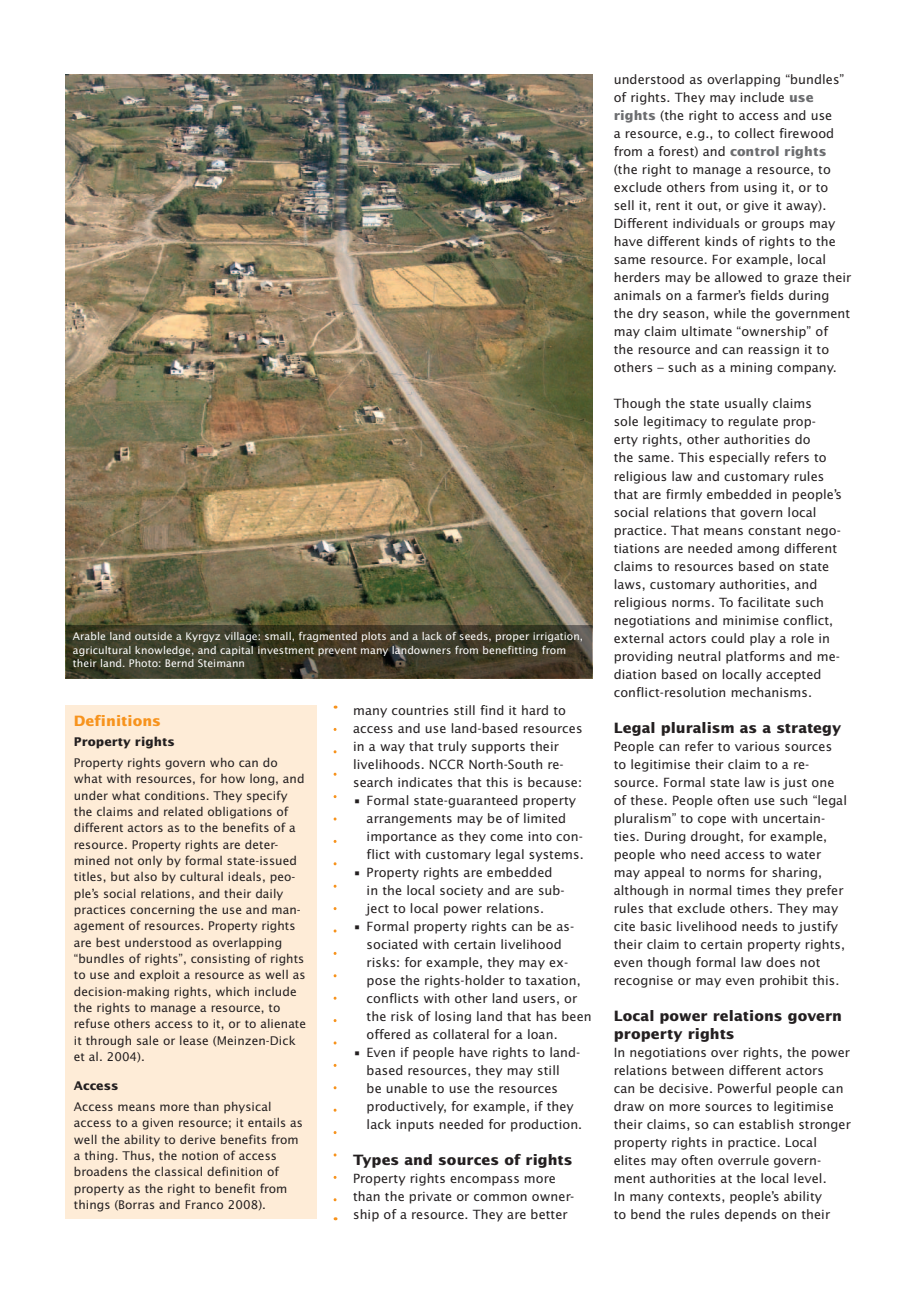
<style>
.page{position:relative;width:919px;height:1289px;background:#fff}
.page>*{position:absolute;margin:0;border:0;box-sizing:border-box;transform-origin:0 0}
.t1{font:700 14.25px/18px "Lucida Sans Std";color:#231f20}
.t2{font:700 14.25px "Lucida Sans Std";letter-spacing:.005em;color:#f7931d}
.t3{font:12.75px/18px "Lucida Sans Std";letter-spacing:.005em;color:#231f20}
.t4{font:12px/16.4px "Lucida Sans Std";letter-spacing:.005em;color:#231f20}
.t5{font:700 12px "Lucida Sans Std";letter-spacing:.005em;color:#231f20}
.t6{font:10.5px/13.5px "Lucida Sans Std";letter-spacing:.005em;color:#fff}
.s1{font-weight:700;color:#6c6d70}
</style>
<div class="page">
<div style="left:66px;top:705px;width:251px;height:513px;background:#feecd7"></div>
<img style="left:66px;top:75px;width:526px;height:550px">
<svg style="left:66px;top:625px;width:526px;height:53px;background:#3d3a27"></svg>
<svg style="left:333px;top:729px;width:3px;height:473px"></svg>
<p class="t6" style="left:73px;top:630px;width:511px">Arable land outside a Kyrgyz village: small, fragmented plots and a lack of seeds, proper irrigation, agricultural knowledge, and capital investment prevent many landowners from benefitting from their land. Photo: Bernd Steimann</p>
<p class="t2" style="left:74px;top:712px;width:89px">Definitions</p>
<p class="t5" style="left:74px;top:735px;width:102px">Property rights</p>
<p class="t4" style="left:74px;top:754px;width:234px">Property rights govern who can do what with resources, for how long, and under what conditions. They specify the claims and related obligations of different actors as to the benefits of a resource. Property rights are deter&shy;mined not only by formal state-issued titles, but also by cultural ideals, peo&shy;ple’s social relations, and their daily practices concerning the use and man&shy;agement of resources. Property rights are best understood as overlapping “bundles of rights”, consisting of rights to use and exploit a resource as well as decision-making rights, which include the rights to manage a resource, to refuse others access to it, or to alienate it through sale or lease (Meinzen-Dick et al. 2004).</p>
<p class="t5" style="left:74px;top:1079px;width:46px">Access</p>
<p class="t4" style="left:74px;top:1098px;width:231px">Access means more than physical access to a given resource; it entails as well the ability to derive benefits from a thing. Thus, the notion of access broadens the classical definition of property as the right to benefit from things (Borras and Franco 2008).</p>
<p class="t3" style="left:353px;top:701px;width:231px">many countries still find it hard to access and use land-based resources in a way that truly supports their livelihoods. NCCR North-South re&shy;search indicates that this is because:</p>
<p class="t3" style="left:366px;top:791px;width:218px;text-indent:-14px">• Formal state-guaranteed property arrangements may be of limited importance as they come into con&shy;flict with customary legal systems.</p>
<p class="t3" style="left:366px;top:863px;width:199px;text-indent:-14px">• Property rights are embedded in the local society and are sub&shy;ject to local power relations.</p>
<p class="t3" style="left:366px;top:917px;width:226px;text-indent:-14px">• Formal property rights can be as&shy;sociated with certain livelihood risks: for example, they may ex&shy;pose the rights-holder to taxation, conflicts with other land users, or the risk of losing land that has been offered as collateral for a loan.</p>
<p class="t3" style="left:366px;top:1043px;width:217px;text-indent:-14px">• Even if people have rights to land&shy;based resources, they may still<br>be unable to use the resources productively, for example, if they lack inputs needed for production.</p>
<p class="t1" style="left:353px;top:1150px;width:221px">Types and sources of rights</p>
<p class="t3" style="left:353px;top:1169px;width:223px">Property rights encompass more than the private or common owner&shy;ship of a resource. They are better</p>
<p class="t3" style="left:613px;top:71px;width:239px">understood as overlapping “bundles” of rights. They may include <span class="s1">use rights</span> (the right to access and use<br>a resource, e.g., to collect firewood from a forest) and <span class="s1">control rights </span>(the right to manage a resource, to exclude others from using it, or to sell it, rent it out, or give it away).<br>Different individuals or groups may have different kinds of rights to the same resource. For example, local herders may be allowed to graze their animals on a farmer’s fields during the dry season, while the government may claim ultimate “ownership” of<br>the resource and can reassign it to others – such as a mining company.</p>
<p class="t3" style="left:613px;top:395px;width:230px">Though the state usually claims<br>sole legitimacy to regulate prop&shy;erty rights, other authorities do<br>the same. This especially refers to religious law and customary rules that are firmly embedded in people’s social relations that govern local practice. That means constant nego&shy;tiations are needed among different claims to resources based on state laws, customary authorities, and religious norms. To facilitate such negotiations and minimise conflict, external actors could play a role in providing neutral platforms and me&shy;diation based on locally accepted conflict-resolution mechanisms.</p>
<p class="t1" style="left:613px;top:718px;width:229px">Legal pluralism as a strategy</p>
<p class="t3" style="left:613px;top:737px;width:235px">People can refer to various sources to legitimise their claim to a re&shy;source. Formal state law is just one of these. People often use such “legal pluralism” to cope with uncertain&shy;ties. During drought, for example, people who need access to water may appeal to norms for sharing, although in normal times they prefer rules that exclude others. They may cite basic livelihood needs to justify their claim to certain property rights, even though formal law does not recognise or may even prohibit this.</p>
<p class="t1" style="left:613px;top:1006px;width:230px">Local power relations govern property rights</p>
<p class="t3" style="left:613px;top:1043px;width:239px">In negotiations over rights, the power relations between different actors<br>can be decisive. Powerful people can draw on more sources to legitimise their claims, so can establish stronger property rights in practice. Local elites may often overrule govern&shy;ment authorities at the local level.<br>In many contexts, people’s ability<br>to bend the rules depends on their</p>
</div>
